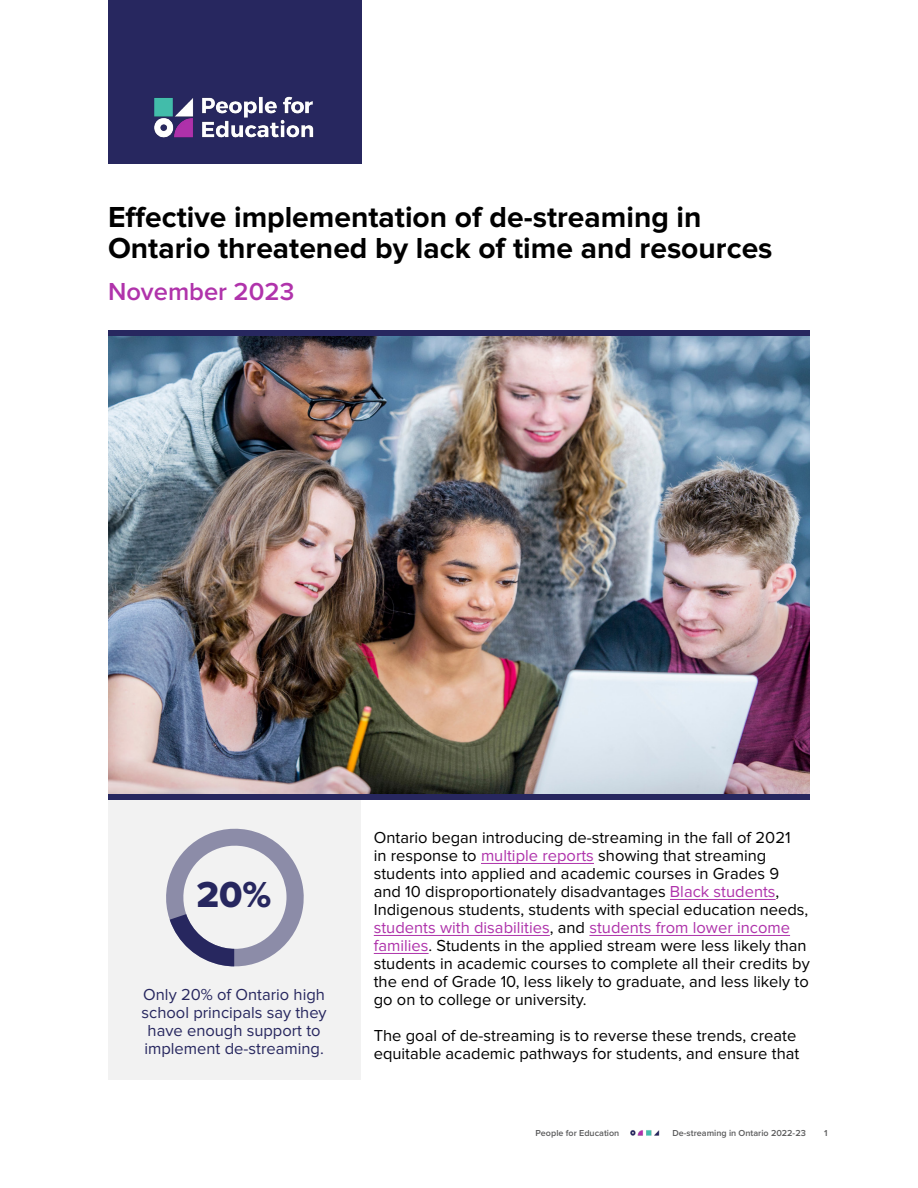
<style>
.page{position:relative;width:918px;height:1188px;background:#fff}
.page>*{position:absolute;margin:0;border:0;box-sizing:border-box;transform-origin:0 0}
.t1{font:37.5px "Proxima Nova Extrabld";color:#27275f}
.t2{font:700 30px/31.5px "Proxima Nova";color:#000}
.t3{font:600 25.5px "Proxima Nova";color:#b033ab}
.t4{font:16.5px/18px "Proxima Nova";color:#000}
.t5{font:16.5px/18px "Proxima Nova";color:#27275f;text-align:center}
.t6{font:600 9px "Proxima Nova";color:#5b5b5c}
.s1{color:#af33ab}
</style>
<div class="page">
<img style="left:630px;top:1130px;width:30px;height:6px">
<div style="left:108px;top:0;width:253px;height:164px;background:#27275f"></div>
<img style="left:154px;top:96px;width:160px;height:42px">
<div style="left:108px;top:783px;width:252px;height:297px;background:#f2f2f2"></div>
<svg style="left:166px;top:828px;width:138px;height:139px"></svg>
<hr style="left:481px;top:863px;width:113px;height:1px;background:#af33ab">
<hr style="left:670px;top:899px;width:106px;height:1px;background:#af33ab">
<hr style="left:374px;top:935px;width:176px;height:1px;background:#af33ab">
<hr style="left:589px;top:935px;width:201px;height:1px;background:#af33ab">
<hr style="left:374px;top:953px;width:55px;height:1px;background:#af33ab">
<img style="left:108px;top:336px;width:702px;height:458px">
<div style="left:108px;top:330px;width:702px;height:6px;background:#27275f"></div>
<div style="left:108px;top:794px;width:702px;height:6px;background:#27275f"></div>
<h2 class="t2" style="left:108px;top:202px;width:666px">Effective implementation of de-streaming in<br>Ontario threatened by lack of time and resources</h2>
<h3 class="t3" style="left:108px;top:272px;width:188px">November 2023</h3>
<h1 class="t1" style="left:196px;top:877px;width:77px">20%</h1>
<p class="t5" style="left:142px;top:986px;width:187px">Only 20% of Ontario high school principals say they have enough support to implement de-streaming.</p>
<p class="t4" style="left:374px;top:829px;width:437px">Ontario began introducing de-streaming in the fall of 2021<br>in response to <span class="s1">multiple reports</span> showing that streaming students into applied and academic courses in Grades 9 and 10 disproportionately disadvantages <span class="s1">Black students</span>, Indigenous students, students with special education needs, <span class="s1">students with disabilities</span>, and <span class="s1">students from lower income families</span>. Students in the applied stream were less likely than students in academic courses to complete all their credits by the end of Grade 10, less likely to graduate, and less likely to go on to college or university.</p>
<p class="t4" style="left:374px;top:1027px;width:427px">The goal of de-streaming is to reverse these trends, create equitable academic pathways for students, and ensure that</p>
<p class="t6" style="left:536px;top:1126px;width:85px">People for Education</p>
<p class="t6" style="left:673px;top:1126px;width:135px">De-streaming in Ontario 2022-23</p>
<p class="t6" style="left:824px;top:1126px;width:5px">1</p>
</div>
